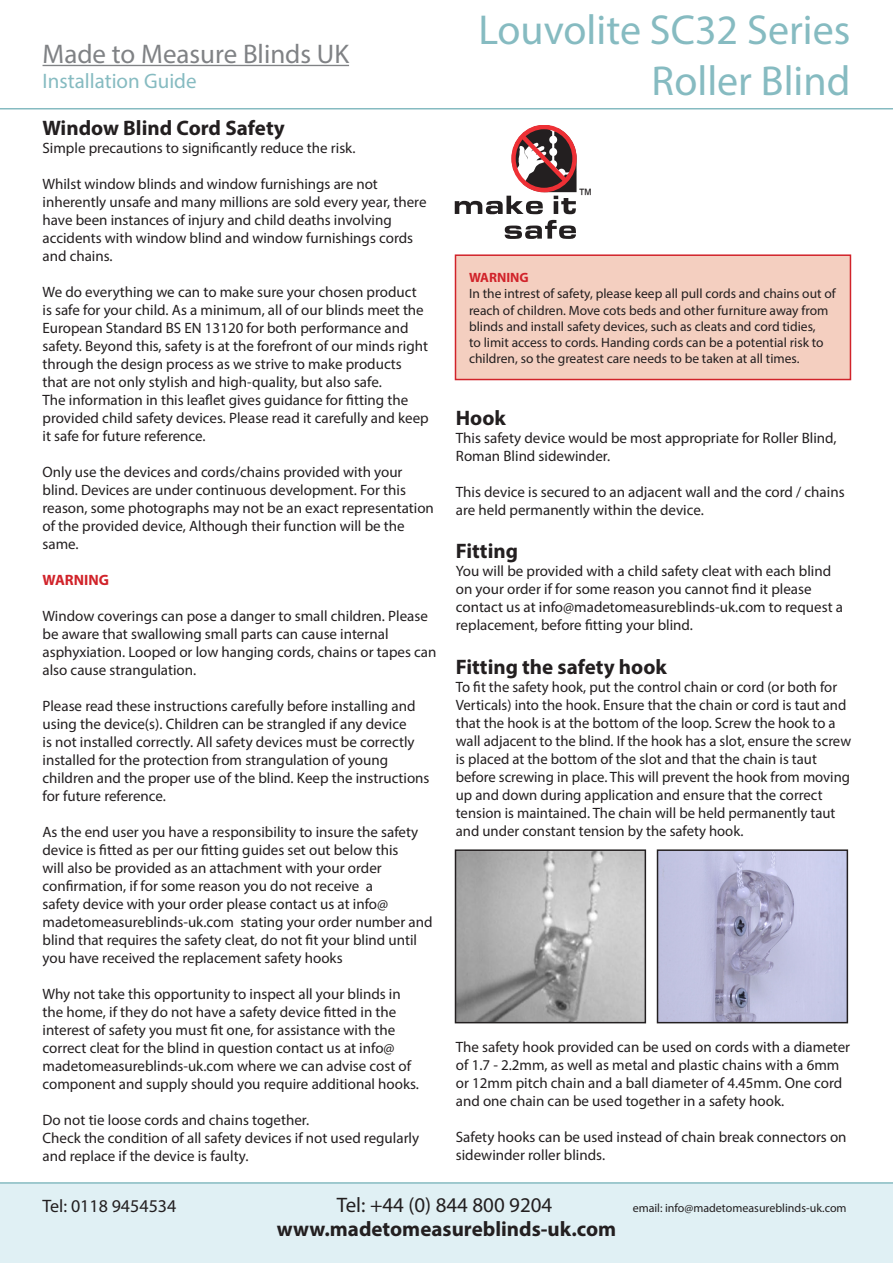
<style>
.page{position:relative;width:893px;height:1263px;background:#fff}
.page>*{position:absolute;margin:0;border:0;box-sizing:border-box;transform-origin:0 0}
.t1{font:42px/50.4px "Myriad Pro";color:#86bbc1;text-align:right}
.t2{font:27px "Myriad Pro";color:#808285}
.Sub_Headling{font:700 21px "Myriad Pro";color:#231f20}
.t3{font:21px "Myriad Pro";color:#231f20}
.t4{font:21px "Myriad Pro";color:#86bbc1}
.t5{font:18px "Myriad Pro";color:#231f20}
.t6{font:15.75px "Arial";color:#231f20;scale:.96 1}
.Main_body_text{font:15px/18px "Myriad Pro";color:#231f20}
.Main_body_text-2{font:700 15px "Myriad Pro";color:#d1232a}
.Notes{font:13.5px/16.2px "Myriad Pro";color:#231f20}
.Notes-2{font:700 13.5px "Myriad Pro";color:#d1232a}
.t7{font:12px "Myriad Pro";color:#231f20}
</style>
<div class="page">
<svg style="left:0;top:64px;width:893px;height:45px"></svg>
<div style="left:0;top:1182px;width:893px;height:81px;background:#e0f0f4"></div>
<hr style="left:43px;top:65px;width:306px;height:1px;background:#808285">
<div style="left:455px;top:255px;width:395px;height:124px;background:#f4cfc0"></div>
<div style="left:455px;top:254px;width:396px;height:126px;border:2px solid #d1232a"></div>
<svg style="left:505px;top:220px;width:71px;height:19px"></svg>
<svg style="left:455px;top:125px;width:122px;height:89px"></svg>
<div style="left:511px;top:125px;width:66px;height:67px;border:4px solid #ee3035;border-radius:50%"></div>
<img style="left:458px;top:852px;width:185px;height:168px">
<div style="left:455px;top:849px;width:191px;height:174px;border:2px solid #231f20"></div>
<img style="left:660px;top:852px;width:185px;height:168px">
<div style="left:657px;top:849px;width:191px;height:174px;border:2px solid #231f20"></div>
<h2 class="t2" style="left:43px;top:37px;width:308px">Made to Measure Blinds UK</h2>
<h3 class="t4" style="left:43px;top:68px;width:156px">Installation Guide</h3>
<p class="Sub_Headling" style="left:43px;top:114px;width:244px">Window Blind Cord Safety</p>
<p class="Main_body_text" style="left:43px;top:139px;width:315px">Simple precautions to significantly reduce the risk.</p>
<p class="Main_body_text" style="left:43px;top:175px;width:385px">Whilst window blinds and window furnishings are not inherently unsafe and many millions are sold every year, there have been instances of injury and child deaths involving accidents with window blind and window furnishings cords and chains.</p>
<p class="Main_body_text" style="left:43px;top:283px;width:388px">We do everything we can to make sure your chosen product is safe for your child. As a minimum, all of our blinds meet the European Standard BS EN 13120 for both performance and safety. Beyond this, safety is at the forefront of our minds right through the design process as we strive to make products that are not only stylish and high-quality, but also safe.<br>The information in this leaflet gives guidance for fitting the provided child safety devices. Please read it carefully and keep it safe for future reference.</p>
<p class="Main_body_text" style="left:43px;top:463px;width:393px">Only use the devices and cords/chains provided with your blind. Devices are under continuous development. For this reason, some photographs may not be an exact representation of the provided device, Although their function will be the same.</p>
<p class="Main_body_text-2" style="left:43px;top:570px;width:68px">WARNING</p>
<p class="Main_body_text" style="left:43px;top:607px;width:395px">Window coverings can pose a danger to small children. Please be aware that swallowing small parts can cause internal asphyxiation. Looped or low hanging cords, chains or tapes can also cause strangulation.</p>
<p class="Main_body_text" style="left:43px;top:697px;width:389px">Please read these instructions carefully before installing and using the device(s). Children can be strangled if any device<br>is not installed correctly. All safety devices must be correctly installed for the protection from strangulation of young children and the proper use of the blind. Keep the instructions for future reference.</p>
<p class="Main_body_text" style="left:43px;top:823px;width:392px">As the end user you have a responsibility to insure the safety device is fitted as per our fitting guides set out below this<br>will also be provided as an attachment with your order confirmation, if for some reason you do not receive a<br>safety device with your order please contact us at info@ madetomeasureblinds-uk.com stating your order number and blind that requires the safety cleat, do not fit your blind until you have received the replacement safety hooks</p>
<p class="Main_body_text" style="left:43px;top:985px;width:378px">Why not take this opportunity to inspect all your blinds in the home, if they do not have a safety device fitted in the interest of safety you must fit one, for assistance with the correct cleat for the blind in question contact us at info@ madetomeasureblinds-uk.com where we can advise cost of component and supply should you require additional hooks.</p>
<p class="Main_body_text" style="left:43px;top:1111px;width:268px">Do not tie loose cords and chains together.</p>
<p class="Main_body_text" style="left:43px;top:1129px;width:378px">Check the condition of all safety devices if not used regularly and replace if the device is faulty.</p>
<h1 class="t1" style="left:478px;top:4px;width:374px">Louvolite SC32 Series<br>Roller Blind</h1>
<p class="t6" style="left:578px;top:184px;width:17px">™</p>
<p class="Notes-2" style="left:469px;top:269px;width:61px">WARNING</p>
<p class="Notes" style="left:469px;top:286px;width:368px">In the intrest of safety, please keep all pull cords and chains out of reach of children. Move cots beds and other furniture away from blinds and install safety devices, such as cleats and cord tidies,<br>to limit access to cords. Handing cords can be a potential risk to children, so the greatest care needs to be taken at all times.</p>
<p class="Sub_Headling" style="left:456px;top:404px;width:52px">Hook</p>
<p class="Main_body_text" style="left:456px;top:429px;width:382px">This safety device would be most appropriate for Roller Blind,<br>Roman Blind sidewinder.</p>
<p class="Main_body_text" style="left:456px;top:483px;width:390px">This device is secured to an adjacent wall and the cord / chains are held permanently within the device.</p>
<p class="Sub_Headling" style="left:456px;top:538px;width:64px">Fitting</p>
<p class="Main_body_text" style="left:456px;top:562px;width:389px">You will be provided with a child safety cleat with each blind on your order if for some reason you cannot find it please contact us at info@madetomeasureblinds-uk.com to request a replacement, before fitting your blind.</p>
<p class="Sub_Headling" style="left:456px;top:653px;width:213px">Fitting the safety hook</p>
<p class="Main_body_text" style="left:456px;top:677px;width:397px">To fit the safety hook, put the control chain or cord (or both for Verticals) into the hook. Ensure that the chain or cord is taut and that the hook is at the bottom of the loop. Screw the hook to a wall adjacent to the blind. If the hook has a slot, ensure the screw is placed at the bottom of the slot and that the chain is taut before screwing in place. This will prevent the hook from moving up and down during application and ensure that the correct tension is maintained. The chain will be held permanently taut and under constant tension by the safety hook.</p>
<p class="Main_body_text" style="left:456px;top:1037px;width:396px">The safety hook provided can be used on cords with a diameter of 1.7 - 2.2mm, as well as metal and plastic chains with a 6mm or 12mm pitch chain and a ball diameter of 4.45mm. One cord and one chain can be used together in a safety hook.</p>
<p class="Main_body_text" style="left:456px;top:1127px;width:392px">Safety hooks can be used instead of chain break connectors on sidewinder roller blinds.</p>
<p class="t5" style="left:43px;top:1194px;width:135px">Tel: 0118 9454534</p>
<h3 class="t3" style="left:337px;top:1192px;width:217px">Tel: +44 (0) 844 800 9204</h3>
<p class="t7" style="left:633px;top:1200px;width:215px">email: info@madetomeasureblinds-uk.com</p>
<h3 class="Sub_Headling" style="left:277px;top:1215px;width:341px">www.madetomeasureblinds-uk.com</h3>
</div>
